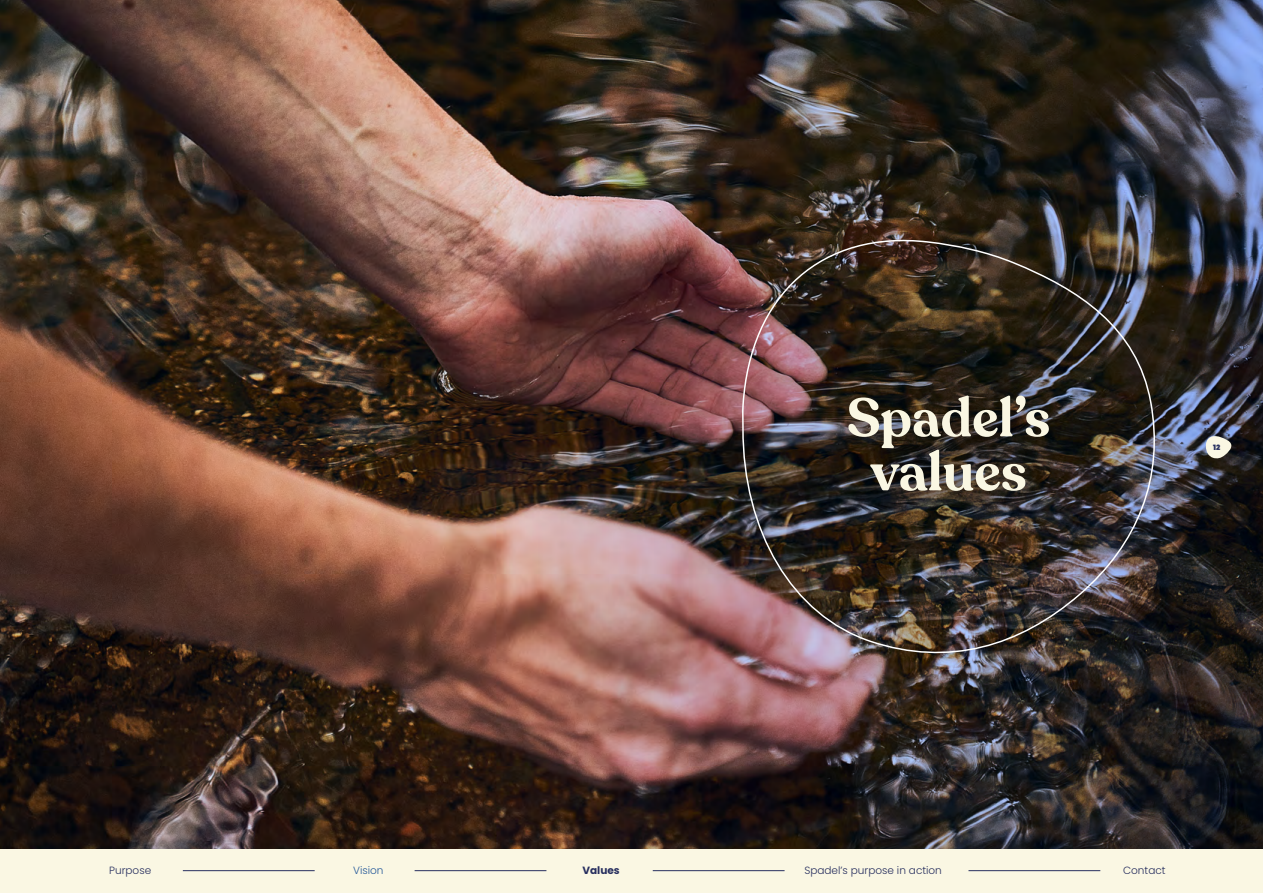
<style>
.page{position:relative;width:1263px;height:893px;background:#fff}
.page>*{position:absolute;margin:0;border:0;box-sizing:border-box;transform-origin:0 0}
.t1{font:600 54px/54px "Recoleta";color:#faf7e3;text-align:center}
.t2{font:300 10.5px "Poppins";color:#272f5f}
.t3{font:300 10.5px "Poppins";color:#275b9b}
.t4{font:700 10.5px "Poppins";color:#272f5f}
.t5{font:900 7.35px "Poppins";color:#272f5f}
</style>
<div class="page">
<img style="left:0;top:0;width:500px;height:849px">
<img style="left:500px;top:0;width:763px;height:849px">
<img style="left:741px;top:230px;width:425px;height:437px">
<svg style="left:1206px;top:435px;width:26px;height:24px"></svg>
<div style="left:0;top:849px;width:1263px;height:44px;background:#faf7e3"></div>
<hr style="left:183px;top:870px;width:132px;height:1px;background:#272f5f">
<hr style="left:415px;top:870px;width:131px;height:1px;background:#272f5f">
<hr style="left:653px;top:870px;width:131px;height:1px;background:#272f5f">
<hr style="left:968px;top:870px;width:132px;height:1px;background:#272f5f">
<p class="t1" style="left:847px;top:392px;width:205px">Spadel’s values</p>
<p class="t5" style="left:1213px;top:443px;width:9px">12</p>
<p class="t2" style="left:109px;top:864px;width:44px">Purpose</p>
<p class="t3" style="left:353px;top:864px;width:32px">Vision</p>
<p class="t4" style="left:582px;top:864px;width:39px">Values</p>
<p class="t2" style="left:804px;top:864px;width:139px">Spadel’s purpose in action</p>
<p class="t2" style="left:1123px;top:864px;width:44px">Contact</p>
</div>
